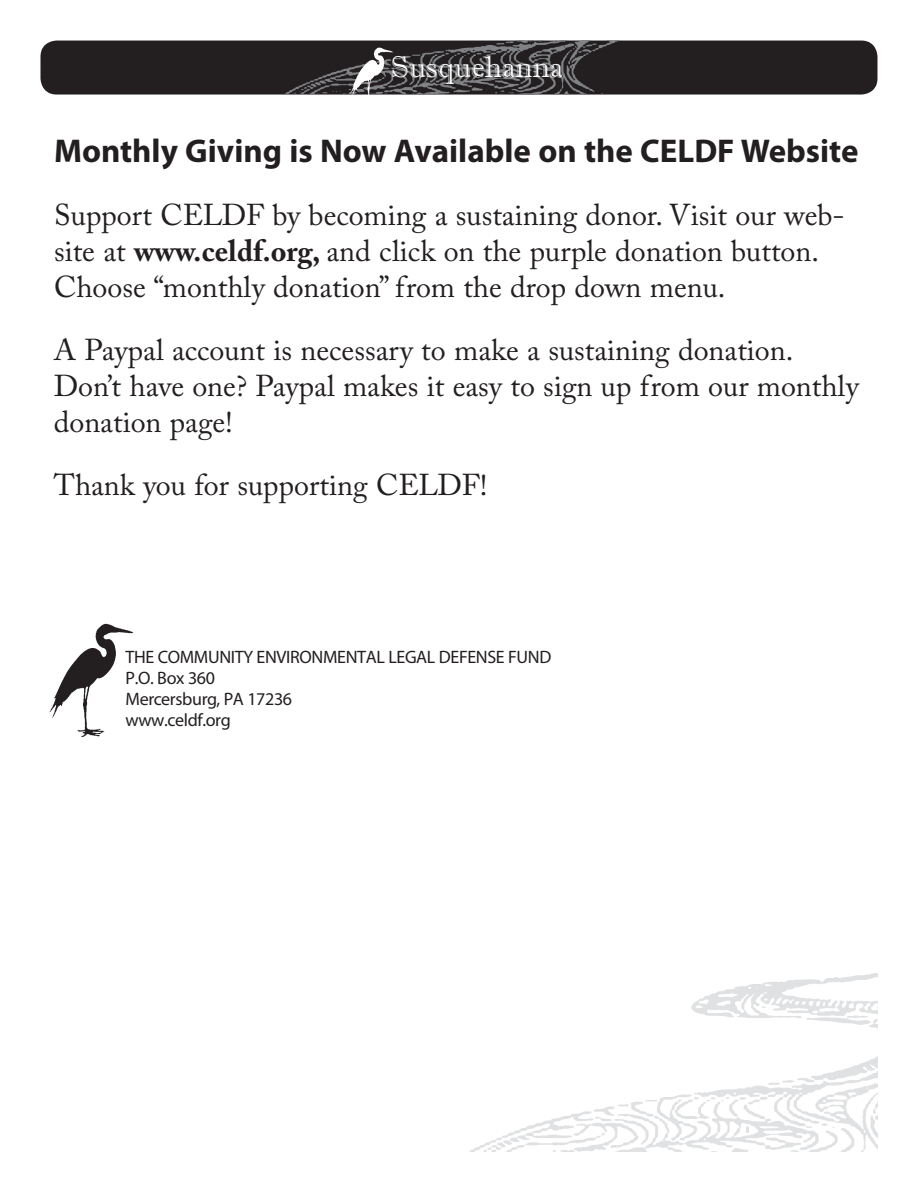
<style>
.page{position:relative;width:918px;height:1188px;background:#fff}
.page>*{position:absolute;margin:0;border:0;box-sizing:border-box;transform-origin:0 0}
.t1{font:700 33px "Myriad Pro";color:#231f20}
.t2{font:30px/36px "Adobe Caslon Pro";color:#231f20}
.t3{font:30px "Imprint MT Shadow";color:#fff}
.t4{font:18px/21px "Myriad Pro";letter-spacing:-.02em;color:#231f20}
.s1{font-weight:700}
</style>
<div class="page">
<div style="left:40px;top:41px;width:838px;height:54px;background:#231f20;border-radius:16px"></div>
<img style="left:276px;top:41px;width:389px;height:54px">
<img style="left:347px;top:46px;width:48px;height:49px">
<img style="left:470px;top:973px;width:408px;height:179px">
<img style="left:49px;top:623px;width:85px;height:114px">
<p class="t3" style="left:391px;top:49px;width:174px">Susquehanna</p>
<p class="t1" style="left:54px;top:129px;width:806px">Monthly Giving is Now Available on the CELDF Website</p>
<p class="t2" style="left:54px;top:196px;width:792px">Support CELDF by becoming a sustaining donor. Visit our web&shy;site at <span class="s1">www.celdf.org,</span> and click on the purple donation button.<br>Choose “monthly donation” from the drop down menu.</p>
<p class="t2" style="left:54px;top:331px;width:806px">A Paypal account is necessary to make a sustaining donation.<br>Don’t have one? Paypal makes it easy to sign up from our monthly donation page!</p>
<p class="t2" style="left:54px;top:466px;width:435px">Thank you for supporting CELDF!</p>
<p class="t4" style="left:125px;top:646px;width:427px">THE COMMUNITY ENVIRONMENTAL LEGAL DEFENSE FUND<br>P.O. Box 360<br>Mercersburg, PA 17236<br>www.celdf.org</p>
</div>
